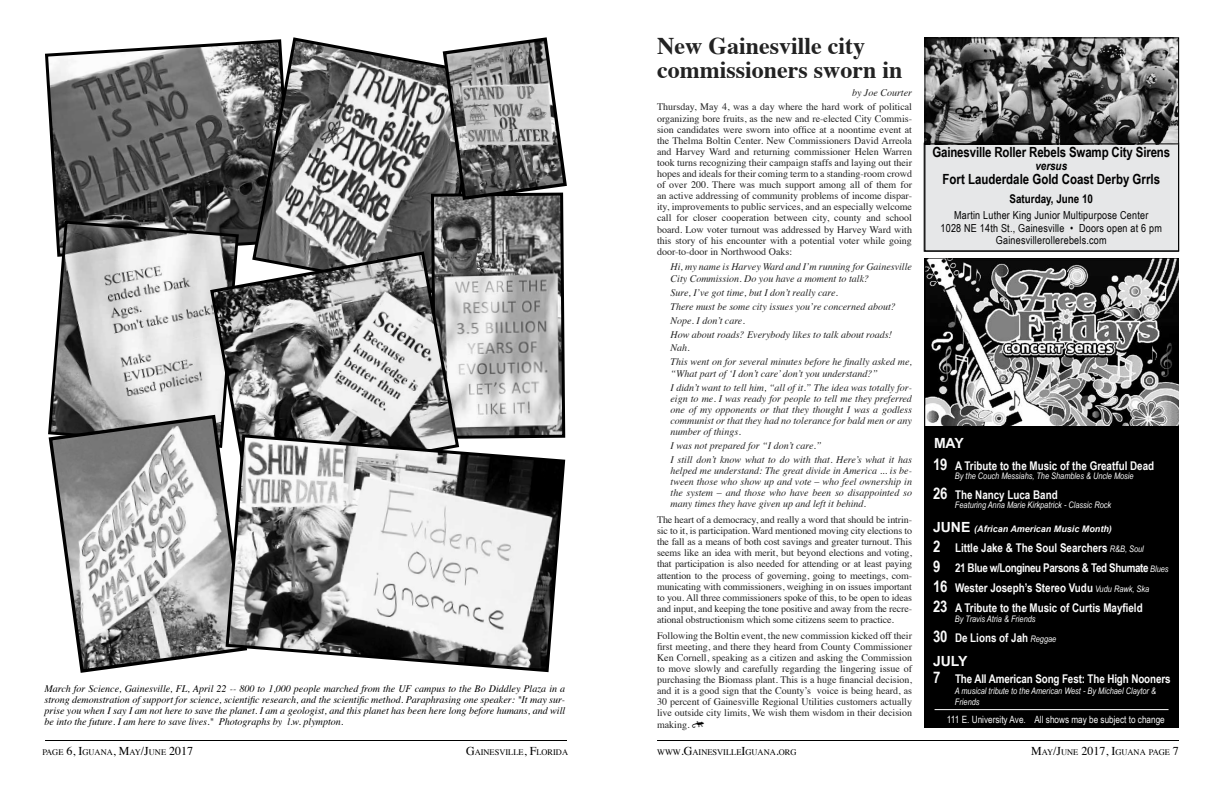
<style>
.page{position:relative;width:1224px;height:792px;background:#fff}
.page>*{position:absolute;margin:0;border:0;box-sizing:border-box;transform-origin:0 0}
.t1{font:700 24px/24px "Times";color:#222}
.t2{font:700 14px "Arial Narrow";letter-spacing:-.01em;color:#000}
.t3{font:700 14px "Arial";color:#fbfbfb}
.t4{font:700 12px/20px "Arial Narrow";color:#fbfbfb}
.t5{font:700 12px "Arial Narrow";color:#000}
.t6{font:italic 700 12px "Arial Narrow";color:#000}
.t7{font:11px/13px "Arial Narrow";letter-spacing:.02em;color:#000;text-align:center}
.t8{font:10px/11.1px "Times";color:#222;text-align:justify}
.t9{font:italic 10px/11.1px "Times";color:#222}
.t10{font:italic 10px/11px "Times";color:#000;text-align:justify}
.t11{font:10px "Arial Narrow";color:#fbfbfb}
.t12{font:italic 9px/11px "Arial Narrow";color:#fbfbfb}
.t13{font:italic 700 9px "Arial";color:#fbfbfb}
.t14{font:8.4px "Times";color:#000}
.s1{font-family:"Ann Crawlers";font-size:12px;color:#000}
.s2{font-size:16px}
.s3{font-style:normal;font-size:14px}
.s4{font-weight:400;font-style:italic;font-size:9px}
.s5{font-size:12px}
</style>
<div class="page">
<hr style="left:45px;top:740px;width:522px;height:1px;background:#000">
<hr style="left:657px;top:740px;width:522px;height:1px;background:#000">
<img style="left:924px;top:259px;width:255px;height:168px">
<div style="left:924px;top:427px;width:255px;height:301px;background:#000"></div>
<hr style="left:935px;top:709px;width:234px;height:1px;background:#fff">
<svg style="left:45px;top:41px;width:206px;height:205px;background:#6f6f6f"></svg>
<svg style="left:47px;top:219px;width:193px;height:194px"></svg>
<svg style="left:251px;top:37px;width:178px;height:213px"></svg>
<svg style="left:48px;top:413px;width:176px;height:260px"></svg>
<svg style="left:429px;top:37px;width:138px;height:396px;background:#959595"></svg>
<svg style="left:208px;top:250px;width:253px;height:237px"></svg>
<svg style="left:224px;top:433px;width:342px;height:240px"></svg>
<div style="left:924px;top:143px;width:255px;height:108px;background:#e6e7e8"></div>
<img style="left:926px;top:39px;width:251px;height:104px">
<div style="left:924px;top:37px;width:255px;height:214px;border:1px solid #000"></div>
<hr style="left:924px;top:143px;width:255px;height:1px;background:#000">
<p class="t10" style="left:44px;top:683px;width:522px">March for Science, Gainesville, FL, April 22 -- 800 to 1,000 people marched from the UF campus to the Bo Diddley Plaza in a strong demonstration of support for science, scientific research, and the scientific method. Paraphrasing one speaker: "It may sur&shy;prise you when I say I am not here to save the planet. I am a geologist, and this planet has been here long before humans, and will be into the future. I am here to save lives." Photographs by l.w. plympton.</p>
<h1 class="t1" style="left:657px;top:32px;width:247px">New Gainesville city commissioners sworn in</h1>
<p class="t9" style="left:852px;top:87px;width:61px">by Joe Courter</p>
<p class="t8" style="left:657px;top:101px;width:256px">Thursday, May 4, was a day where the hard work of political organizing bore fruits, as the new and re-elected City Commis&shy;sion candidates were sworn into office at a noontime event at the Thelma Boltin Center. New Commissioners David Arreola and Harvey Ward and returning commissioner Helen Warren took turns recognizing their campaign staffs and laying out their hopes and ideals for their coming term to a standing-room crowd of over 200. There was much support among all of them for an active addressing of community problems of income dispar&shy;ity, improvements to public services, and an especially welcome call for closer cooperation between city, county and school board. Low voter turnout was addressed by Harvey Ward with this story of his encounter with a potential voter while going door-to-door in Northwood Oaks:</p>
<p class="t9" style="left:671px;top:261px;width:243px">Hi, my name is Harvey Ward and I’m running for Gainesville<br>City Commission. Do you have a moment to talk?</p>
<p class="t9" style="left:671px;top:285px;width:243px;line-height:14px">Sure, I’ve got time, but I don’t really care.<br>There must be some city issues you’re concerned about?<br>Nope. I don’t care.<br>How about roads? Everybody likes to talk about roads!<br>Nah.<br>This went on for several minutes before he finally asked me,</p>
<p class="t9" style="left:671px;top:366px;width:243px;line-height:14px">“What part of ‘I don’t care’ don’t you understand?”<br>I didn’t want to tell him, “all of it.” The idea was totally for-</p>
<p class="t9" style="left:671px;top:392px;width:243px;text-align:justify">eign to me. I was ready for people to tell me they preferred one of my opponents or that they thought I was a godless communist or that they had no tolerance for bald men or any number of things.</p>
<p class="t9" style="left:671px;top:438px;width:243px;line-height:14px">I was not prepared for “I don’t care.”<br>I still don’t know what to do with that. Here’s what it has</p>
<p class="t9" style="left:671px;top:465px;width:243px;text-align:justify">helped me understand: The great divide in America ... is be&shy;tween those who show up and vote – who feel ownership in the system – and those who have been so disappointed so many times they have given up and left it behind.</p>
<p class="t8" style="left:657px;top:513px;width:257px">The heart of a democracy, and really a word that should be intrin&shy;sic to it, is participation. Ward mentioned moving city elections to the fall as a means of both cost savings and greater turnout. This seems like an idea with merit, but beyond elections and voting, that participation is also needed for attending or at least paying attention to the process of governing, going to meetings, com&shy;municating with commissioners, weighing in on issues important to you. All three commissioners spoke of this, to be open to ideas and input, and keeping the tone positive and away from the recre&shy;ational obstructionism which some citizens seem to practice.</p>
<p class="t8" style="left:657px;top:629px;width:256px">Following the Boltin event, the new commission kicked off their first meeting, and there they heard from County Commissioner Ken Cornell, speaking as a citizen and asking the Commission to move slowly and carefully regarding the lingering issue of purchasing the Biomass plant. This is a huge financial decision, and it is a good sign that the County’s voice is being heard, as 30 percent of Gainesville Regional Utilities customers actually live outside city limits, We wish them wisdom in their decision making. <span class="s1">D</span></p>
<h2 class="t2" style="left:932px;top:142px;width:239px">Gainesville Roller Rebels Swamp City Sirens</h2>
<p class="t6" style="left:1035px;top:157px;width:33px">versus</p>
<h2 class="t2" style="left:943px;top:169px;width:219px">Fort Lauderdale Gold Coast Derby Grrls</h2>
<p class="t5" style="left:1010px;top:189px;width:85px">Saturday, June 10</p>
<p class="t7" style="left:941px;top:208px;width:223px">Martin Luther King Junior Multipurpose Center<br>1028 NE 14th St., Gainesville • Doors open at 6 pm</p>
<p class="t7" style="left:996px;top:233px;width:112px">Gainesvillerollerebels.com</p>
<h2 class="t3" style="left:934px;top:434px;width:31px">MAY</h2>
<p class="t4" style="left:933px;top:455px;width:223px"><span class="s2">19</span> A Tribute to the Music of the Greatful Dead</p>
<p class="t12" style="left:955px;top:470px;width:180px">By the Couch Messiahs, The Shambles &amp; Uncle Mosie</p>
<p class="t4" style="left:933px;top:484px;width:126px"><span class="s2">26</span> The Nancy Luca Band</p>
<p class="t12" style="left:955px;top:499px;width:158px">Featuring Anna Marie Kirkpatrick - Classic Rock</p>
<p class="t13" style="left:933px;top:523px;width:180px"><span class="s3">JUNE</span> (African American Music Month)</p>
<p class="t4" style="left:933px;top:537px;width:237px"><span class="s2">2</span> Little Jake &amp; The Soul Searchers <span class="s4">R&amp;B, Soul<br></span><span class="s2">9</span> 21 Blue w/Longineu Parsons &amp; Ted Shumate <span class="s4">Blues </span><span class="s2">16</span> Wester Joseph’s Stereo Vudu <span class="s4">Vudu Rawk, Ska<br></span><span class="s2">23</span> A Tribute to the Music of Curtis Mayfield</p>
<p class="t12" style="left:955px;top:613px;width:82px">By Travis Atria &amp; Friends</p>
<p class="t4" style="left:933px;top:627px;width:125px"><span class="s2">30</span> De Lions of Jah <span class="s4">Reggae</span></p>
<h2 class="t3" style="left:933px;top:652px;width:36px">JULY</h2>
<p class="t4" style="left:933px;top:668px;width:239px"><span class="s2">7</span> The All American Song Fest: The High Nooners</p>
<p class="t12" style="left:955px;top:685px;width:203px">A musical tribute to the American West - By Michael Claytor &amp;<br>Friends</p>
<p class="t11" style="left:947px;top:712px;width:219px">111 E. University Ave. All shows may be subject to change</p>
<p class="t14" style="left:42px;top:744px;width:152px">PAGE <span class="s5">6, I</span>GUANA<span class="s5">, M</span>AY<span class="s5">/J</span>UNE <span class="s5">2017</span></p>
<p class="t14" style="left:466px;top:744px;width:104px"><span class="s5">G</span>AINESVILLE<span class="s5">, F</span>LORIDA</p>
<p class="t14" style="left:657px;top:744px;width:141px">WWW<span class="s5">.G</span>AINESVILLE<span class="s5">I</span>GUANA<span class="s5">.</span>ORG</p>
<p class="t14" style="left:1031px;top:744px;width:149px"><span class="s5">M</span>AY<span class="s5">/J</span>UNE <span class="s5">2017, I</span>GUANA PAGE <span class="s5">7</span></p>
</div>
